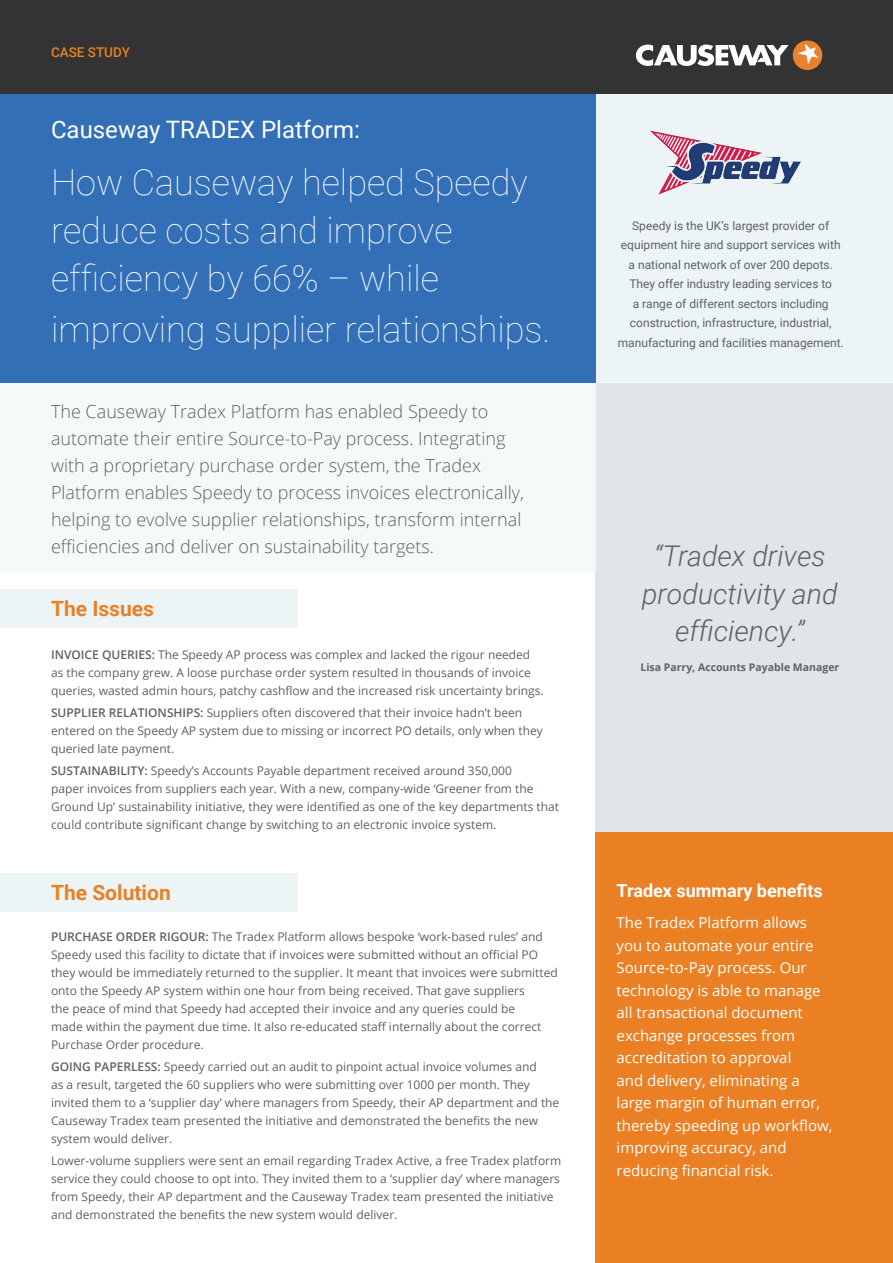
<style>
.page{position:relative;width:893px;height:1263px;background:#fff}
.page>*{position:absolute;margin:0;border:0;box-sizing:border-box;transform-origin:0 0}
.Cway_CS_Title{font:100 36px/49.1px "Roboto";color:#fff}
.Cway_Quote{font:italic 300 28.5px/37.5px "Roboto";color:#5e6262;text-align:center}
.Cway_CS_Pre_Title{font:24px "Roboto";color:#fff}
.Cway_Subtitle{font:700 21px "Roboto";color:#ea8023}
.Cway_Intro{font:300 18px/27px "Open Sans";color:#5e6262}
.Cway_Subtitle-2{font:700 18px "Roboto";color:#fff}
.Cway_Body{font:15px/22.5px "Open Sans";color:#fff}
.Cway_Small_Body{font:500 13.5px "Roboto";color:#ea8023}
.Cway_Body-2{font:12px/18px "Open Sans";color:#5e6262}
.Cway_Quote-2{font:12px/19.5px "Roboto";color:#5e6262;text-align:center}
.Cway_Quote_Name{font:700 10.5px "Open Sans";color:#5e6262}
.s1{font-weight:600}
</style>
<div class="page">
<div style="left:595px;top:383px;width:298px;height:854px;background:#dfe5e9"></div>
<div style="left:0;top:255px;width:595px;height:316px;background:#f5f9fa"></div>
<div style="left:595px;top:0;width:298px;height:383px;background:#edf4f6"></div>
<div style="left:0;top:0;width:595px;height:383px;background:#326fb7"></div>
<div style="left:595px;top:832px;width:298px;height:431px;background:#ea8023"></div>
<div style="left:0;top:0;width:893px;height:94px;background:#323332"></div>
<svg style="left:636px;top:45px;width:153px;height:21px"></svg>
<div style="left:793px;top:40px;width:29px;height:30px;background:#e9822f;border-radius:50%"></div>
<svg style="left:797px;top:43px;width:21px;height:21px"></svg>
<img style="left:650px;top:130px;width:151px;height:65px">
<div style="left:0;top:589px;width:298px;height:39px;background:#edf4f6"></div>
<div style="left:0;top:873px;width:298px;height:39px;background:#edf4f6"></div>
<p class="Cway_Small_Body" style="left:51px;top:42px;width:81px">CASE STUDY</p>
<p class="Cway_CS_Pre_Title" style="left:51px;top:113px;width:310px">Causeway TRADEX Platform:</p>
<p class="Cway_CS_Title" style="left:51px;top:156px;width:501px">How Causeway helped Speedy reduce costs and improve efficiency by 66% – while improving supplier relationships.</p>
<p class="Cway_Intro" style="left:51px;top:397px;width:474px">The Causeway Tradex Platform has enabled Speedy to automate their entire Source-to-Pay process. Integrating with a proprietary purchase order system, the Tradex Platform enables Speedy to process invoices electronically, helping to evolve supplier relationships, transform internal efficiencies and deliver on sustainability targets.</p>
<p class="Cway_Subtitle" style="left:51px;top:594px;width:104px">The Issues</p>
<p class="Cway_Body-2" style="left:51px;top:645px;width:494px"><span class="s1">INVOICE QUERIES:</span> The Speedy AP process was complex and lacked the rigour needed as the company grew. A loose purchase order system resulted in thousands of invoice queries, wasted admin hours, patchy cashflow and the increased risk uncertainty brings.</p>
<p class="Cway_Body-2" style="left:51px;top:703px;width:493px"><span class="s1">SUPPLIER RELATIONSHIPS:</span> Suppliers often discovered that their invoice hadn’t been entered on the Speedy AP system due to missing or incorrect PO details, only when they queried late payment.</p>
<p class="Cway_Body-2" style="left:51px;top:762px;width:510px"><span class="s1">SUSTAINABILITY:</span> Speedy’s Accounts Payable department received around 350,000<br>paper invoices from suppliers each year. With a new, company-wide ‘Greener from the Ground Up’ sustainability initiative, they were identified as one of the key departments that could contribute significant change by switching to an electronic invoice system.</p>
<p class="Cway_Subtitle" style="left:51px;top:878px;width:121px">The Solution</p>
<p class="Cway_Body-2" style="left:51px;top:927px;width:508px"><span class="s1">PURCHASE ORDER RIGOUR:</span> The Tradex Platform allows bespoke ‘work-based rules’ and Speedy used this facility to dictate that if invoices were submitted without an official PO they would be immediately returned to the supplier. It meant that invoices were submitted onto the Speedy AP system within one hour from being received. That gave suppliers<br>the peace of mind that Speedy had accepted their invoice and any queries could be<br>made within the payment due time. It also re-educated staff internally about the correct Purchase Order procedure.</p>
<p class="Cway_Body-2" style="left:51px;top:1057px;width:510px"><span class="s1">GOING PAPERLESS:</span> Speedy carried out an audit to pinpoint actual invoice volumes and<br>as a result, targeted the 60 suppliers who were submitting over 1000 per month. They invited them to a ‘supplier day’ where managers from Speedy, their AP department and the Causeway Tradex team presented the initiative and demonstrated the benefits the new system would deliver.</p>
<p class="Cway_Body-2" style="left:51px;top:1151px;width:512px">Lower-volume suppliers were sent an email regarding Tradex Active, a free Tradex platform service they could choose to opt into. They invited them to a ‘supplier day’ where managers from Speedy, their AP department and the Causeway Tradex team presented the initiative and demonstrated the benefits the new system would deliver.</p>
<p class="Cway_Quote-2" style="left:618px;top:215px;width:227px">Speedy is the UK’s largest provider of equipment hire and support services with a national network of over 200 depots.<br>They offer industry leading services to<br>a range of different sectors including construction, infrastructure, industrial, manufacturing and facilities management.</p>
<p class="Cway_Quote" style="left:642px;top:536px;width:197px">“Tradex drives productivity and efficiency.”</p>
<p class="Cway_Quote_Name" style="left:640px;top:659px;width:200px">Lisa Parry, Accounts Payable Manager</p>
<p class="Cway_Subtitle-2" style="left:617px;top:878px;width:208px">Tradex summary benefits</p>
<p class="Cway_Body" style="left:617px;top:911px;width:217px">The Tradex Platform allows you to automate your entire<br>Source-to-Pay process. Our technology is able to manage all transactional document exchange processes from accreditation to approval<br>and delivery, eliminating a large margin of human error, thereby speeding up workflow, improving accuracy, and reducing financial risk.</p>
</div>
